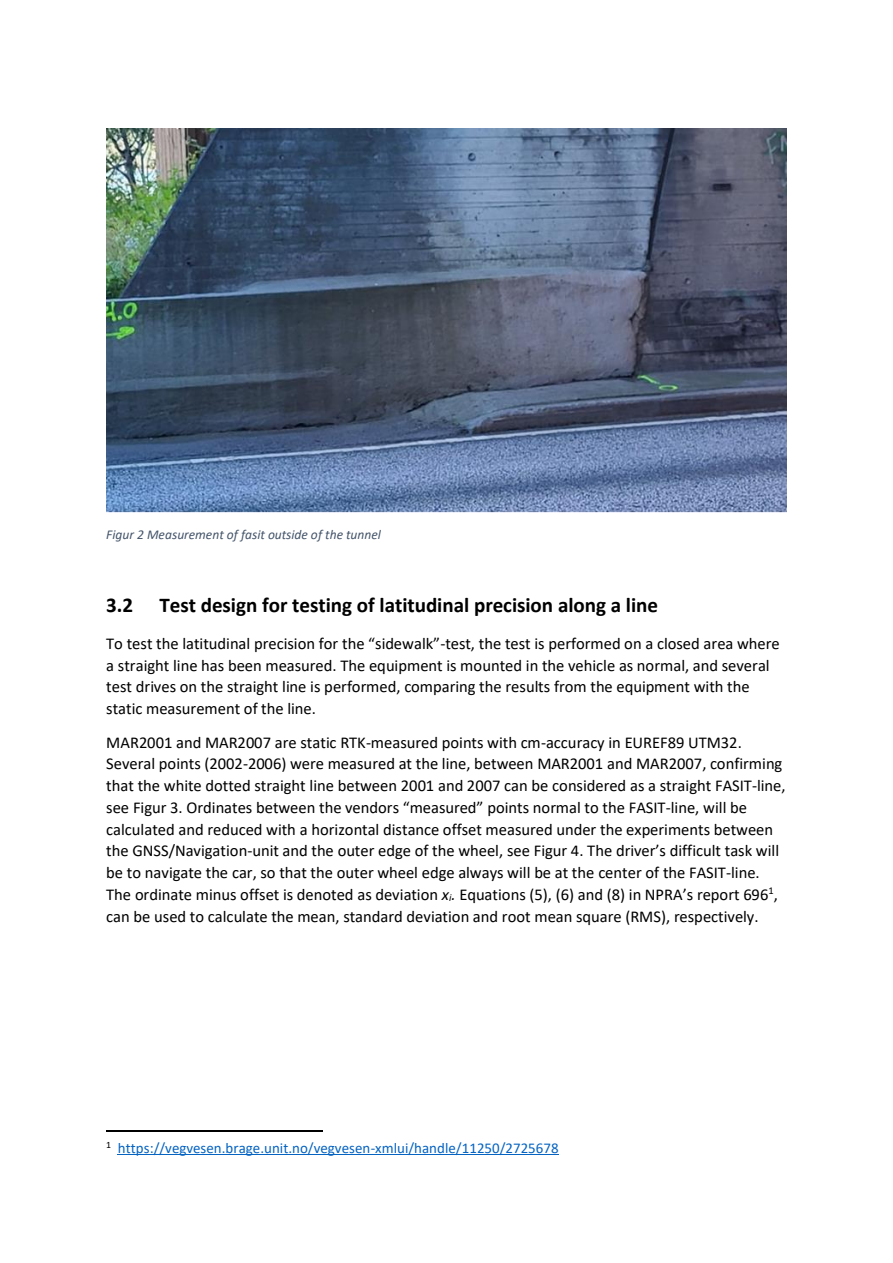
<style>
.page{position:relative;width:893px;height:1263px;background:#fff}
.page>*{position:absolute;margin:0;border:0;box-sizing:border-box;transform-origin:0 0}
.t1{font:700 21px "Calibri";color:#000}
.t2{font:16.5px/21.8px "Calibri";color:#000}
.t3{font:15px "Calibri";color:#0563c1}
.t4{font:italic 13.5px "Calibri";color:#44546a}
.s1{font-style:italic}
</style>
<div class="page">
<hr style="left:106px;top:1130px;width:216px;height:1px;background:#000">
<hr style="left:118px;top:1154px;width:441px;height:1px;background:#0563c1">
<img style="left:106px;top:128px;width:681px;height:384px">
<p class="t4" style="left:106px;top:529px;width:276px">Figur 2 Measurement of fasit outside of the tunnel</p>
<h2 class="t1" style="left:106px;top:596px;width:553px">3.2 Test design for testing of latitudinal precision along a line</h2>
<p class="t2" style="left:106px;top:634px;width:675px">To test the latitudinal precision for the “sidewalk”-test, the test is performed on a closed area where a straight line has been measured. The equipment is mounted in the vehicle as normal, and several test drives on the straight line is performed, comparing the results from the equipment with the static measurement of the line.</p>
<p class="t2" style="left:106px;top:733px;width:681px">MAR2001 and MAR2007 are static RTK-measured points with cm-accuracy in EUREF89 UTM32.<br>Several points (2002-2006) were measured at the line, between MAR2001 and MAR2007, confirming that the white dotted straight line between 2001 and 2007 can be considered as a straight FASIT-line, see Figur 3. Ordinates between the vendors “measured” points normal to the FASIT-line, will be calculated and reduced with a horizontal distance offset measured under the experiments between the GNSS/Navigation-unit and the outer edge of the wheel, see Figur 4. The driver’s difficult task will be to navigate the car, so that the outer wheel edge always will be at the center of the FASIT-line.<br>The ordinate minus offset is denoted as deviation <span class="s1">x</span><sub>i</sub><span class="s1">.</span> Equations (5), (6) and (8) in NPRA’s report 696<sup>1</sup>, can be used to calculate the mean, standard deviation and root mean square (RMS), respectively.</p>
<p class="t3" style="left:106px;top:1141px;width:454px"><sup>1</sup> https://vegvesen.brage.unit.no/vegvesen-xmlui/handle/11250/2725678</p>
</div>
